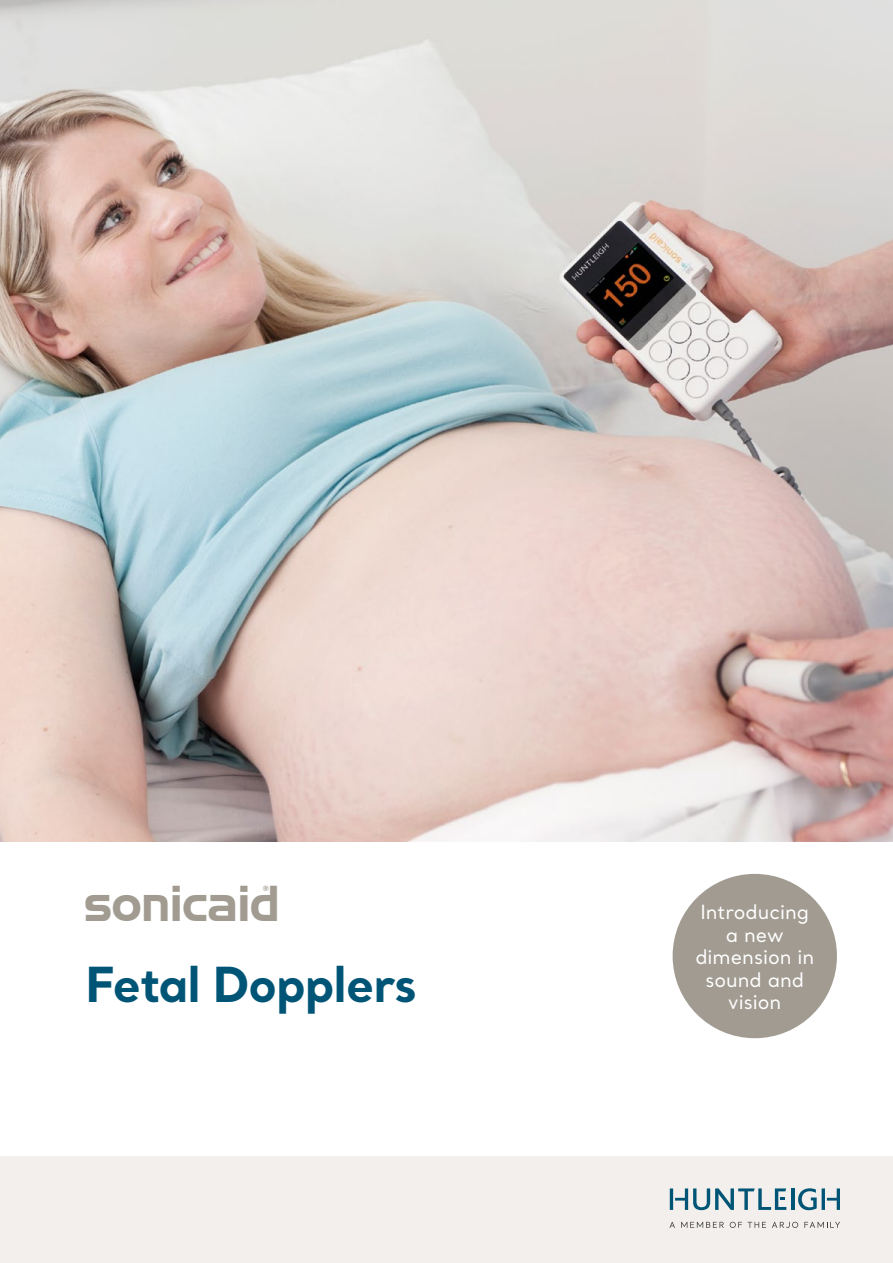
<style>
.page{position:relative;width:893px;height:1263px;background:#fff}
.page>*{position:absolute;margin:0;border:0;box-sizing:border-box;transform-origin:0 0}
.t1{font:49.05px "Handel Gothic BT";letter-spacing:-.015em;color:#a19b91}
.t2{font:700 48px "Santral";letter-spacing:-.02em;color:#005576}
.t3{font:19.5px/22.5px "Santral";color:#fff;text-align:center}
.t4{font:7.5px "Handel Gothic BT";color:#a19b91}
</style>
<div class="page">
<img style="left:0;top:0;width:893px;height:842px">
<div style="left:0;top:1157px;width:893px;height:106px;background:#f2efec"></div>
<svg style="left:798px;top:1188px;width:42px;height:22px"></svg>
<hr style="left:791px;top:1188px;width:4px;height:22px;background:#005576">
<svg style="left:670px;top:1188px;width:116px;height:22px"></svg>
<svg style="left:669px;top:1222px;width:6px;height:6px"></svg>
<svg style="left:681px;top:1222px;width:43px;height:6px"></svg>
<svg style="left:730px;top:1222px;width:36px;height:6px"></svg>
<svg style="left:772px;top:1222px;width:26px;height:6px"></svg>
<svg style="left:804px;top:1222px;width:36px;height:6px"></svg>
<div style="left:673px;top:874px;width:164px;height:164px;background:#a19b91;border-radius:50%"></div>
<p class="t4" style="left:263px;top:884px;width:8px">®</p>
<h1 class="t1" style="left:83px;top:874px;width:198px">sonicaid</h1>
<h2 class="t2" style="left:85px;top:951px;width:333px">Fetal Dopplers</h2>
<p class="t3" style="left:695px;top:900px;width:120px">Introducing a new dimension in sound and</p>
<p class="t3" style="left:728px;top:990px;width:54px">vision</p>
</div>
